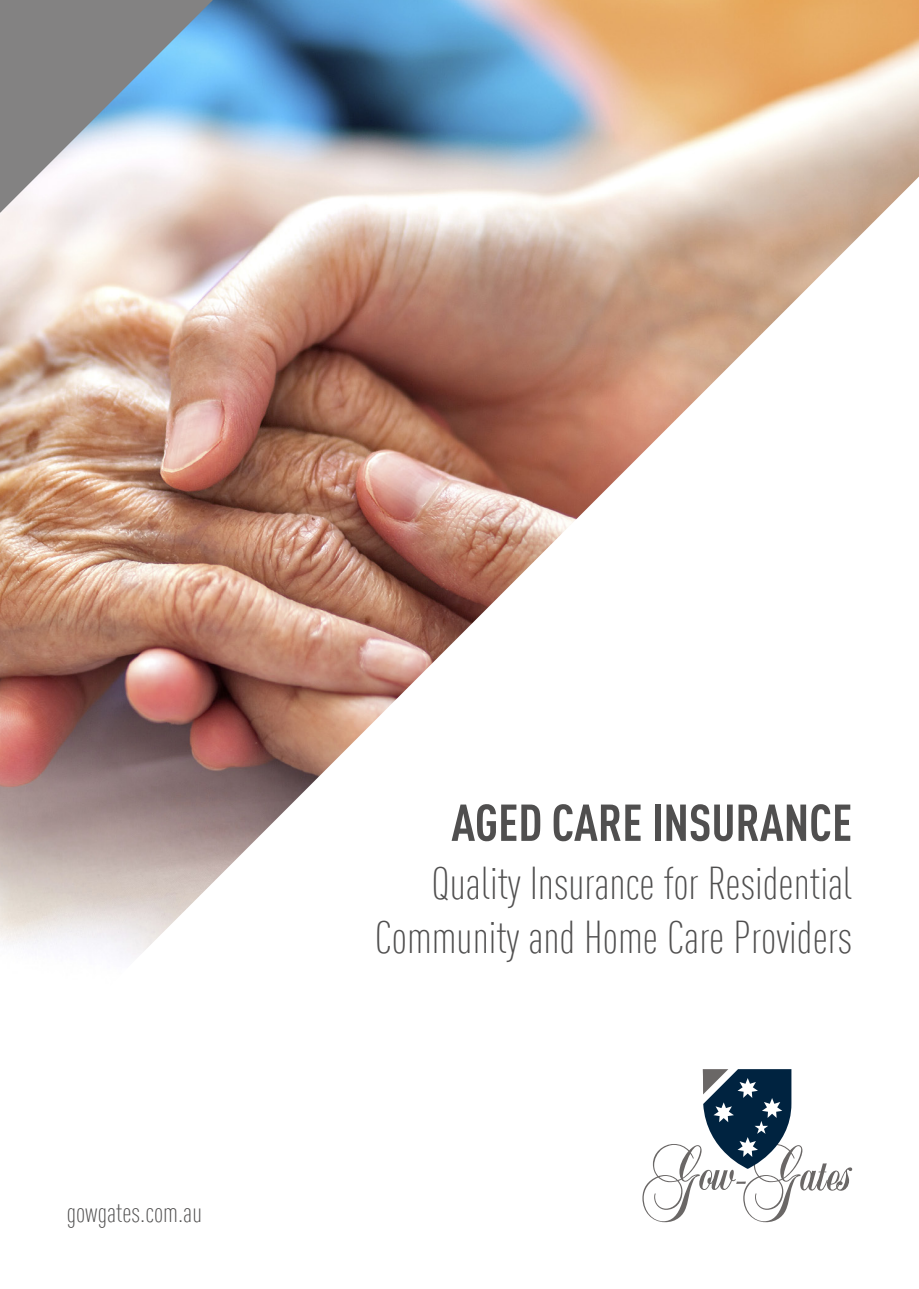
<style>
.page{position:relative;width:919px;height:1289px;background:#fff}
.page>*{position:absolute;margin:0;border:0;box-sizing:border-box;transform-origin:0 0}
.t1{font:700 condensed 51px "DIN Offc";color:#504f4f}
.t2{font:300 condensed 45px/54px "DIN Offc";color:#504f4f;text-align:right}
.t3{font:300 condensed 27px "DIN Offc";color:#504f4f}
</style>
<div class="page">
<img style="left:0;top:0;width:918px;height:955px">
<svg style="left:642px;top:1069px;width:210px;height:153px"></svg>
<svg style="left:0;top:0;width:213px;height:213px"></svg>
<p class="t3" style="left:67px;top:1197px;width:137px">gowgates.com.au</p>
<p class="t1" style="left:451px;top:791px;width:402px">AGED CARE INSURANCE</p>
<p class="t2" style="left:375px;top:856px;width:478px">Quality Insurance for Residential<br>Community and Home Care Providers</p>
</div>
